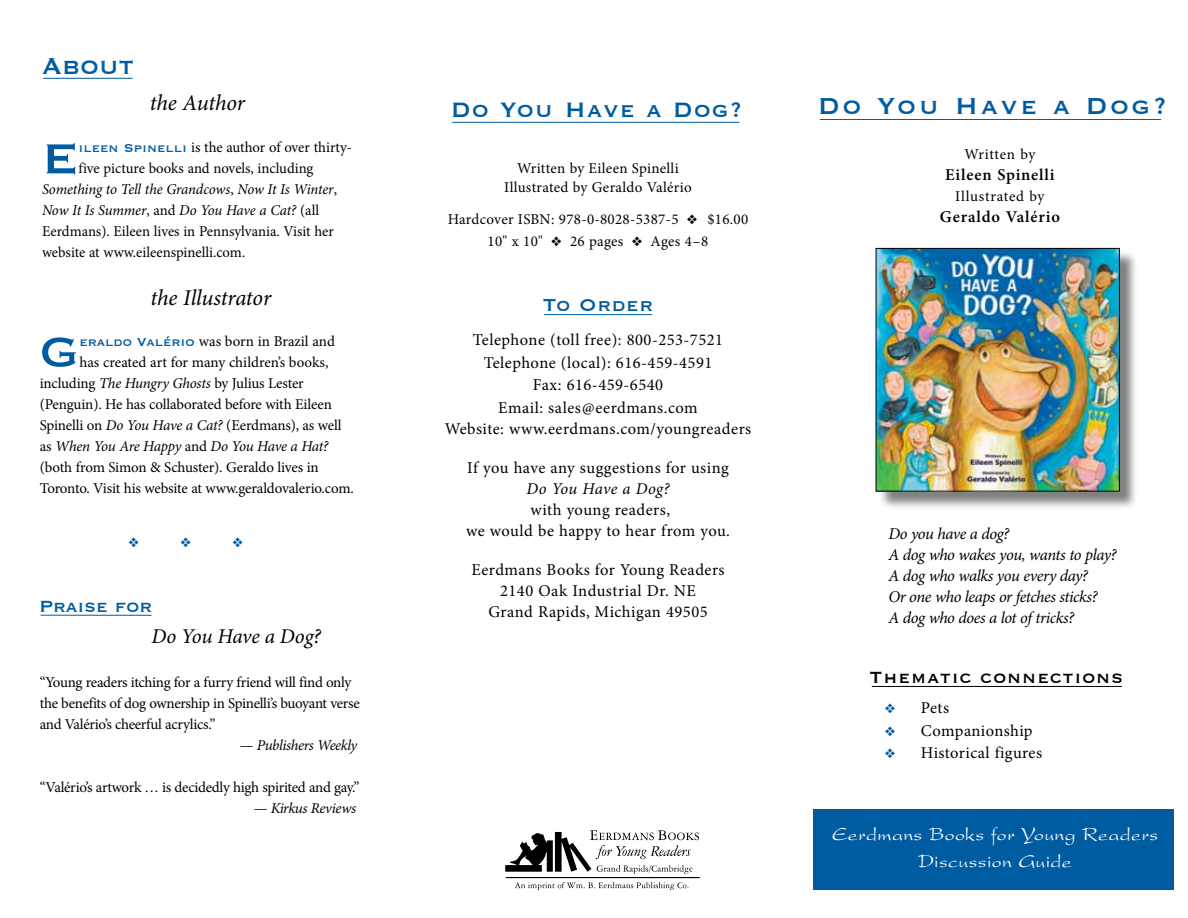
<style>
.page{position:relative;width:1188px;height:918px;background:#fff}
.page>*{position:absolute;margin:0;border:0;box-sizing:border-box;transform-origin:0 0}
.t1{font:54.9px "Copperplate";color:#005ca1}
.t2{font:30px "Copperplate";letter-spacing:.1em;color:#005ca1}
.t3{font:27px "Copperplate";letter-spacing:.05em;color:#005ca1}
.t4{font:italic 22.5px "Minion Pro";letter-spacing:-.01em;color:#000}
.t5{font:22.5px "Copperplate";letter-spacing:.03em;color:#005ca1}
.t6{font:21px "Copperplate";letter-spacing:.05em;color:#000}
.t7{font:italic 21px "Minion Pro";letter-spacing:-.005em;color:#000}
.t8{font:21px "Copperplate";color:#005ca1}
.t9{font:19.5px/27px "President";letter-spacing:.025em;color:#fff;text-align:center}
.t10{font:16.5px/22.5px "Minion Pro";letter-spacing:.025em;color:#000;text-align:center}
.t11{font:italic 16.5px/21px "Minion Pro";letter-spacing:-.025em;color:#000}
.t12{font:600 16.5px "Minion Pro";letter-spacing:.055em;color:#000}
.t13{font:italic 16.5px "Minion Pro";letter-spacing:.025em;color:#000}
.t14{font:15px/21px "Minion Pro";letter-spacing:-.01em;color:#000}
.t15{font:italic 15px "Minion Pro";letter-spacing:-.02em;color:#000}
.t16{font:15px/19.5px "Minion Pro";letter-spacing:.02em;color:#000;text-align:center}
.t17{font:15px "Minion Pro";letter-spacing:.045em;color:#000}
.t18{font:15px "Minion Pro";letter-spacing:.04em;color:#000}
.s1{font-family:"Copperplate";color:#005ca1}
.s2{font-style:normal}
.s3{font-style:italic}
.s4{color:#005ca1}
</style>
<div class="page">
<div style="left:814px;top:809px;width:360px;height:81px;background:#005ca1"></div>
<hr style="left:820px;top:119px;width:341px;height:1px;background:#005ca1">
<hr style="left:452px;top:122px;width:287px;height:1px;background:#005ca1">
<hr style="left:872px;top:686px;width:250px;height:1px;background:#000">
<hr style="left:544px;top:314px;width:108px;height:1px;background:#005ca1">
<hr style="left:43px;top:78px;width:90px;height:1px;background:#005ca1">
<svg style="left:505px;top:830px;width:194px;height:44px"></svg>
<hr style="left:506px;top:877px;width:194px;height:1px;background:#000">
<svg style="left:515px;top:882px;width:174px;height:8px"></svg>
<div style="left:878px;top:250px;width:260px;height:260px;background:#000;opacity:.5"></div>
<img style="left:878px;top:250px;width:240px;height:239px">
<div style="left:876px;top:248px;width:244px;height:243px;border:1px solid #000"></div>
<hr style="left:41px;top:615px;width:111px;height:1px;background:#005ca1">
<h2 class="t2" style="left:42px;top:47px;width:93px">About</h2>
<h3 class="t4" style="left:150px;top:88px;width:97px">the Author</h3>
<h1 class="t1" style="left:42px;top:123px;width:38px">E</h1>
<p class="t14" style="left:79px;top:137px;width:275px"><span class="s1">ileen Spinelli</span> is the author of over thirty-</p>
<p class="t14" style="left:79px;top:158px;width:236px">five picture books and novels, including</p>
<p class="t15" style="left:42px;top:179px;width:297px">Something to Tell the Grandcows<span class="s2">,</span> Now It Is Winter<span class="s2">,</span></p>
<p class="t15" style="left:42px;top:200px;width:279px">Now It Is Summer<span class="s2">, and</span> Do You Have a Cat? <span class="s2">(all</span></p>
<p class="t14" style="left:42px;top:221px;width:293px">Eerdmans). Eileen lives in Pennsylvania. Visit her</p>
<p class="t14" style="left:42px;top:242px;width:205px">website at www.eileenspinelli.com.</p>
<h3 class="t4" style="left:151px;top:282px;width:122px">the Illustrator</h3>
<h1 class="t1" style="left:40px;top:317px;width:41px">G</h1>
<p class="t14" style="left:79px;top:330px;width:257px"><span class="s1">eraldo Valério</span> was born in Brazil and</p>
<p class="t14" style="left:79px;top:351px;width:251px">has created art for many children’s books,</p>
<p class="t14" style="left:40px;top:372px;width:266px">including <span class="s3">The Hungry Ghosts</span> by Julius Lester</p>
<p class="t14" style="left:40px;top:393px;width:294px">(Penguin). He has collaborated before with Eileen</p>
<p class="t14" style="left:40px;top:414px;width:303px">Spinelli on <span class="s3">Do You Have a Cat?</span> (Eerdmans), as well</p>
<p class="t15" style="left:40px;top:436px;width:290px"><span class="s2">as</span> When You Are Happy <span class="s2">and</span> Do You Have a Hat?</p>
<p class="t14" style="left:40px;top:456px;width:281px">(both from Simon &amp; Schuster). Geraldo lives in</p>
<p class="t14" style="left:40px;top:477px;width:316px">Toronto. Visit his website at www.geraldovalerio.com.</p>
<h3 class="t8" style="left:39px;top:593px;width:115px">Praise for</h3>
<h3 class="t7" style="left:151px;top:622px;width:171px">Do You Have a Dog?</h3>
<p class="t14" style="left:40px;top:672px;width:322px">“Young readers itching for a furry friend will find only the benefits of dog ownership in Spinelli’s buoyant verse and Valério’s cheerful acrylics.”</p>
<p class="t15" style="left:240px;top:735px;width:119px"><span class="s2">—</span> Publishers Weekly</p>
<p class="t14" style="left:40px;top:777px;width:321px">“Valério’s artwork … is decidedly high spirited and gay.”</p>
<p class="t15" style="left:254px;top:798px;width:104px"><span class="s2">—</span> Kirkus Reviews</p>
<h3 class="t3" style="left:451px;top:92px;width:292px">Do You Have a Dog?</h3>
<h2 class="t2" style="left:818px;top:87px;width:350px">Do You Have a Dog?</h2>
<p class="t16" style="left:504px;top:158px;width:189px">Written by Eileen Spinelli<br>Illustrated by Geraldo Valério</p>
<p class="t16" style="left:448px;top:208px;width:302px;line-height:22.5px">Hardcover ISBN: 978-0-8028-5387-5 ❖ $16.00<br>10" x 10" ❖ 26 pages ❖ Ages 4–8</p>
<h3 class="t5" style="left:543px;top:290px;width:112px">To Order</h3>
<p class="t10" style="left:473px;top:329px;width:252px">Telephone (toll free): 800-253-7521<br>Telephone (local): 616-459-4591<br>Fax: 616-459-6540<br>Email: sales@eerdmans.com</p>
<p class="t10" style="left:445px;top:418px;width:308px">Website: www.eerdmans.com/youngreaders</p>
<p class="t10" style="left:467px;top:457px;width:263px">If you have any suggestions for using</p>
<p class="t13" style="left:527px;top:477px;width:145px">Do You Have a Dog?</p>
<p class="t10" style="left:466px;top:499px;width:265px;line-height:21px">with young readers,<br>we would be happy to hear from you.</p>
<p class="t10" style="left:471px;top:559px;width:255px;line-height:21px">Eerdmans Books for Young Readers<br>2140 Oak Industrial Dr. NE<br>Grand Rapids, Michigan 49505</p>
<p class="t18" style="left:964px;top:144px;width:73px">Written by</p>
<p class="t12" style="left:945px;top:163px;width:111px">Eileen Spinelli</p>
<p class="t17" style="left:955px;top:186px;width:91px">Illustrated by</p>
<p class="t12" style="left:940px;top:205px;width:122px">Geraldo Valério</p>
<p class="t11" style="left:888px;top:524px;width:230px">Do you have a dog?<br>A dog who wakes you, wants to play?<br>A dog who walks you every day?<br>Or one who leaps or fetches sticks?<br>A dog who does a lot of tricks?</p>
<h3 class="t6" style="left:870px;top:664px;width:255px">Thematic connections</h3>
<p class="t10" style="left:885px;top:697px;width:66px"><span class="s4">❖</span> Pets</p>
<p class="t10" style="left:885px;top:719px;width:149px"><span class="s4">❖</span> Companionship</p>
<p class="t10" style="left:885px;top:742px;width:159px"><span class="s4">❖</span> Historical figures</p>
<h3 class="t9" style="left:832px;top:821px;width:328px">Eerdmans Books for Young Readers<br>Discussion Guide</h3>
</div>
